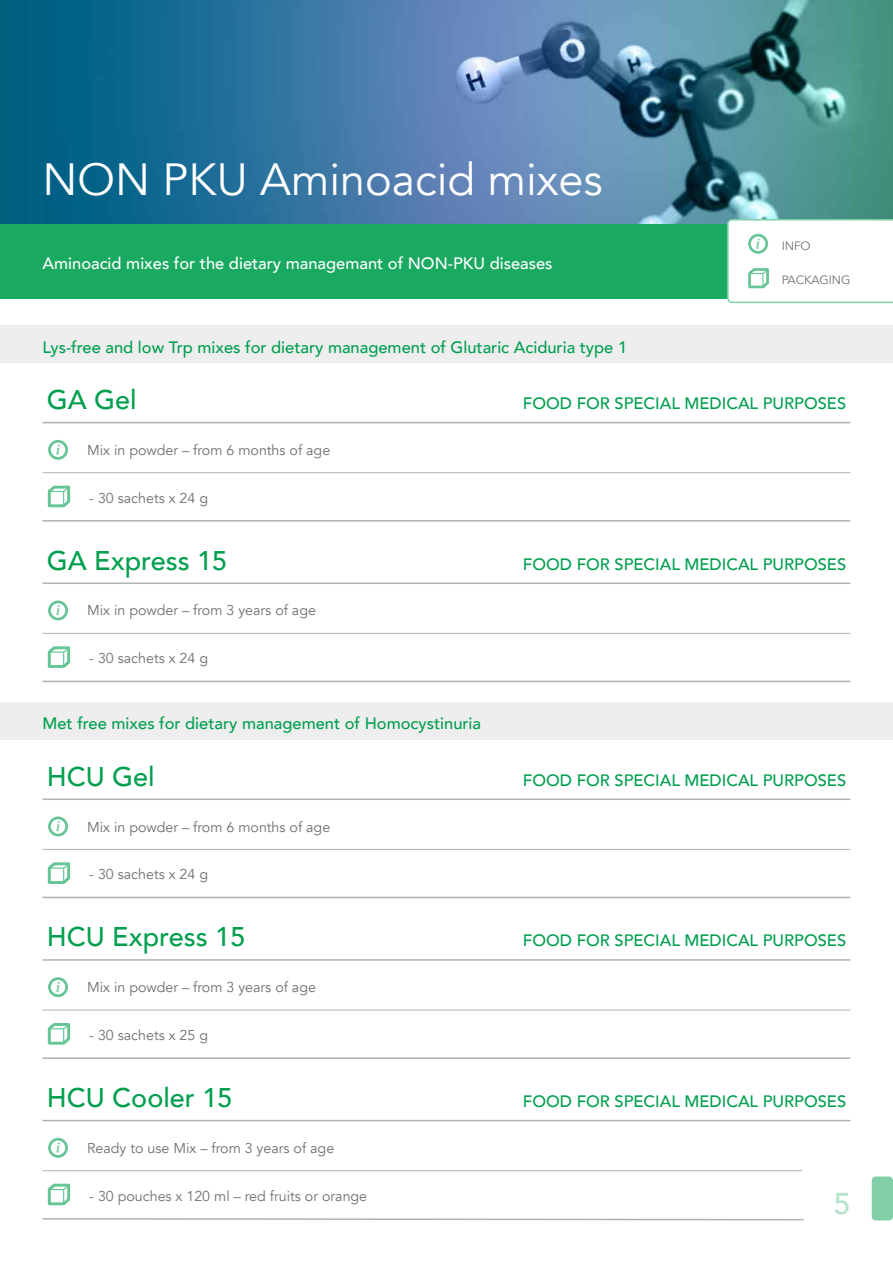
<style>
.page{position:relative;width:893px;height:1263px;background:#fff}
.page>*{position:absolute;margin:0;border:0;box-sizing:border-box;transform-origin:0 0}
.t1{font:45px "Avenir";color:#fff}
.t2{font:500 30px "Avenir";color:#b3e2ca}
.t3{font:500 27px "Avenir";color:#009f4e}
.t4{font:500 16.5px "Avenir";color:#009f4e}
.t5{font:500 16.5px "Avenir";color:#fff}
.t6{font:14.25px "Avenir";color:#706f6f}
.t7{font:12px "Avenir";letter-spacing:-.01em;color:#706f6f}
</style>
<div class="page">
<div style="left:872px;top:1176px;width:21px;height:44px;background:#80cfa7;border-radius:4px"></div>
<img style="left:0;top:0;width:893px;height:224px">
<div style="left:0;top:224px;width:872px;height:75px;background:#1aa960"></div>
<svg style="left:727px;top:219px;width:166px;height:84px"></svg>
<div style="left:0;top:326px;width:893px;height:37px;background:#eee"></div>
<div style="left:0;top:702px;width:893px;height:38px;background:#eee"></div>
<hr style="left:43px;top:520px;width:807px;height:1px;background:#b3b2b2">
<hr style="left:43px;top:472px;width:807px;height:1px;background:#b3b2b2">
<hr style="left:43px;top:422px;width:807px;height:1px;background:#b3b2b2">
<svg style="left:47px;top:485px;width:24px;height:23px"></svg>
<div style="left:48px;top:440px;width:20px;height:20px;border:3px solid #66c595;border-radius:50%"></div>
<svg style="left:56px;top:444px;width:4px;height:11px"></svg>
<hr style="left:43px;top:897px;width:807px;height:1px;background:#b3b2b2">
<hr style="left:43px;top:849px;width:807px;height:1px;background:#b3b2b2">
<hr style="left:43px;top:798px;width:807px;height:2px;background:#b3b2b2">
<svg style="left:47px;top:862px;width:24px;height:22px"></svg>
<div style="left:48px;top:816px;width:20px;height:20px;border:3px solid #66c595;border-radius:50%"></div>
<svg style="left:56px;top:821px;width:4px;height:10px"></svg>
<hr style="left:43px;top:681px;width:807px;height:1px;background:#b3b2b2">
<hr style="left:43px;top:633px;width:807px;height:1px;background:#b3b2b2">
<hr style="left:43px;top:582px;width:807px;height:2px;background:#b3b2b2">
<svg style="left:47px;top:646px;width:24px;height:22px"></svg>
<div style="left:48px;top:600px;width:20px;height:20px;border:3px solid #66c595;border-radius:50%"></div>
<svg style="left:56px;top:605px;width:4px;height:10px"></svg>
<hr style="left:43px;top:1057px;width:807px;height:2px;background:#b3b2b2">
<hr style="left:43px;top:1010px;width:807px;height:1px;background:#b3b2b2">
<hr style="left:43px;top:959px;width:807px;height:2px;background:#b3b2b2">
<svg style="left:47px;top:1023px;width:24px;height:22px"></svg>
<div style="left:48px;top:977px;width:20px;height:20px;border:3px solid #66c595;border-radius:50%"></div>
<svg style="left:56px;top:982px;width:4px;height:10px"></svg>
<svg style="left:42px;top:1218px;width:762px;height:3px"></svg>
<hr style="left:43px;top:1170px;width:759px;height:1px;background:#b3b2b2">
<hr style="left:43px;top:1120px;width:807px;height:1px;background:#b3b2b2">
<svg style="left:47px;top:1183px;width:24px;height:23px"></svg>
<div style="left:48px;top:1138px;width:20px;height:20px;border:3px solid #66c595;border-radius:50%"></div>
<svg style="left:56px;top:1142px;width:4px;height:10px"></svg>
<h1 class="t1" style="left:43px;top:153px;width:562px">NON PKU Aminoacid mixes</h1>
<p class="t5" style="left:43px;top:249px;width:512px">Aminoacid mixes for the dietary managemant of NON-PKU diseases</p>
<p class="t4" style="left:43px;top:333px;width:586px">Lys-free and low Trp mixes for dietary management of Glutaric Aciduria type 1</p>
<p class="t7" style="left:782px;top:238px;width:30px">INFO</p>
<p class="t7" style="left:782px;top:273px;width:70px">PACKAGING</p>
<h3 class="t3" style="left:47px;top:376px;width:92px">GA Gel</h3>
<p class="t4" style="left:523px;top:389px;width:325px">FOOD FOR SPECIAL MEDICAL PURPOSES</p>
<p class="t6" style="left:87px;top:441px;width:245px">Mix in powder – from 6 months of age</p>
<p class="t6" style="left:89px;top:489px;width:120px">- 30 sachets x 24 g</p>
<h3 class="t3" style="left:47px;top:537px;width:182px">GA Express 15</h3>
<p class="t4" style="left:523px;top:550px;width:325px">FOOD FOR SPECIAL MEDICAL PURPOSES</p>
<p class="t6" style="left:87px;top:602px;width:230px">Mix in powder – from 3 years of age</p>
<p class="t6" style="left:89px;top:650px;width:120px">- 30 sachets x 24 g</p>
<p class="t4" style="left:43px;top:709px;width:440px">Met free mixes for dietary management of Homocystinuria</p>
<h3 class="t3" style="left:47px;top:753px;width:110px">HCU Gel</h3>
<p class="t4" style="left:523px;top:766px;width:325px">FOOD FOR SPECIAL MEDICAL PURPOSES</p>
<p class="t6" style="left:87px;top:818px;width:245px">Mix in powder – from 6 months of age</p>
<p class="t6" style="left:89px;top:866px;width:120px">- 30 sachets x 24 g</p>
<h3 class="t3" style="left:47px;top:914px;width:200px">HCU Express 15</h3>
<p class="t4" style="left:523px;top:926px;width:325px">FOOD FOR SPECIAL MEDICAL PURPOSES</p>
<p class="t6" style="left:87px;top:979px;width:230px">Mix in powder – from 3 years of age</p>
<p class="t6" style="left:89px;top:1026px;width:120px">- 30 sachets x 25 g</p>
<h3 class="t3" style="left:47px;top:1074px;width:187px">HCU Cooler 15</h3>
<p class="t4" style="left:523px;top:1087px;width:325px">FOOD FOR SPECIAL MEDICAL PURPOSES</p>
<p class="t6" style="left:87px;top:1139px;width:249px">Ready to use Mix – from 3 years of age</p>
<p class="t6" style="left:89px;top:1187px;width:279px">- 30 pouches x 120 ml – red fruits or orange</p>
<h2 class="t2" style="left:834px;top:1177px;width:18px">5</h2>
</div>
